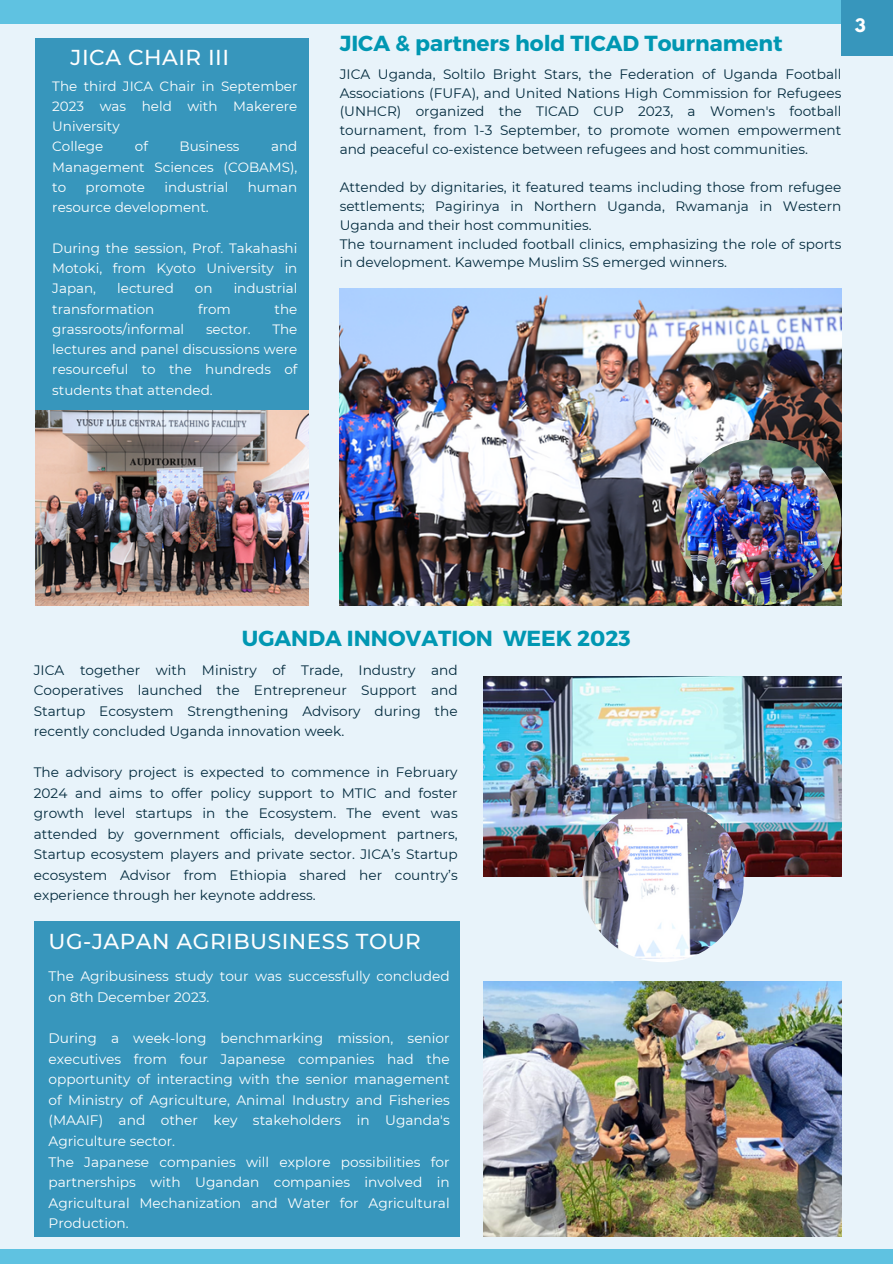
<style>
.page{position:relative;width:893px;height:1264px;background:#fff}
.page>*{position:absolute;margin:0;border:0;box-sizing:border-box;transform-origin:0 0}
.t1{font:700 21.75px "Montserrat";color:#0097b2}
.t2{font:500 21.6px "Montserrat";letter-spacing:.025em;color:#fefefe}
.t3{font:700 16.5px "League Spartan";color:#fff}
.t4{font:13.65px/20.5px "Montserrat";color:#022a3d;text-align:justify}
.t5{font:13.65px/20.5px "Montserrat";color:#fff;text-align:justify}
.t6{font:13.5px/20.2px "Montserrat";color:#fff;text-align:justify}
</style>
<div class="page">
<div style="left:0;top:0;width:892px;height:1263px;background:#e8f3fa"></div>
<div style="left:34px;top:920px;width:425px;height:316px;background:#3796bc"></div>
<div style="left:0;top:0;width:892px;height:23px;background:#5fc2e1"></div>
<div style="left:0;top:1249px;width:892px;height:14px;background:#5fc2e1"></div>
<div style="left:841px;top:0;width:51px;height:55px;background:#3796bc"></div>
<img style="left:339px;top:289px;width:502px;height:316px">
<img style="left:675px;top:439px;width:166px;height:166px;border-radius:50%">
<div style="left:35px;top:38px;width:273px;height:567px;background:#3796bc"></div>
<img style="left:35px;top:410px;width:274px;height:195px">
<img style="left:483px;top:676px;width:358px;height:200px">
<img style="left:582px;top:800px;width:161px;height:162px;border-radius:50%">
<img style="left:483px;top:981px;width:358px;height:255px">
<p class="t2" style="left:71px;top:44px;width:160px">JICA CHAIR III</p>
<h1 class="t6" style="left:52px;top:76px;width:247px">The third JICA Chair in September 2023 was held with Makerere University</h1>
<p class="t6" style="left:52px;top:136px;width:53px">College</p>
<p class="t6" style="left:135px;top:136px;width:15px">of</p>
<p class="t6" style="left:179px;top:136px;width:61px">Business</p>
<p class="t6" style="left:52px;top:136px;width:247px;text-indent:219px">and Management Sciences (COBAMS), to</p>
<p class="t6" style="left:86px;top:177px;width:61px">promote</p>
<p class="t6" style="left:164px;top:177px;width:65px">industrial</p>
<p class="t6" style="left:248px;top:177px;width:51px">human</p>
<p class="t6" style="left:52px;top:197px;width:158px">resource development.</p>
<p class="t6" style="left:52px;top:238px;width:247px">During the session, Prof. Takahashi Motoki, from Kyoto University in Japan,</p>
<p class="t6" style="left:117px;top:278px;width:58px">lectured</p>
<p class="t6" style="left:195px;top:278px;width:19px">on</p>
<p class="t6" style="left:234px;top:278px;width:65px">industrial</p>
<p class="t6" style="left:52px;top:298px;width:104px">transformation</p>
<p class="t6" style="left:198px;top:298px;width:34px">from</p>
<p class="t6" style="left:274px;top:298px;width:24px">the</p>
<p class="t6" style="left:52px;top:319px;width:133px">grassroots/informal</p>
<p class="t6" style="left:206px;top:319px;width:46px">sector.</p>
<p class="t6" style="left:52px;top:319px;width:247px;text-indent:220px">The lectures and panel discussions were resourceful to the hundreds of students that attended.</p>
<p class="t1" style="left:339px;top:29px;width:444px">JICA &amp; partners hold TICAD Tournament</p>
<p class="t4" style="left:339px;top:64px;width:503px;line-height:18.9px">JICA Uganda, Soltilo Bright Stars, the Federation of Uganda Football Associations (FUFA), and United Nations High Commission for Refugees (UNHCR) organized the TICAD CUP 2023, a Women's football tournament, from 1-3 September, to promote women empowerment and peaceful co-existence between refugees and host communities.</p>
<p class="t4" style="left:339px;top:177px;width:503px;line-height:18.9px">Attended by dignitaries, it featured teams including those from refugee settlements; Pagirinya in Northern Uganda, Rwamanja in Western Uganda and their host communities.</p>
<p class="t4" style="left:339px;top:234px;width:503px;line-height:18.9px">The tournament included football clinics, emphasizing the role of sports in development. Kawempe Muslim SS emerged winners.</p>
<p class="t3" style="left:854px;top:17px;width:12px">3</p>
<h1 class="t1" style="left:242px;top:624px;width:390px">UGANDA INNOVATION WEEK 2023</h1>
<p class="t4" style="left:34px;top:659px;width:425px">JICA together with Ministry of Trade, Industry and Cooperatives launched the Entrepreneur Support and Startup Ecosystem Strengthening Advisory during the recently concluded Uganda innovation week.</p>
<p class="t4" style="left:34px;top:762px;width:425px">The advisory project is expected to commence in February 2024 and aims to offer policy support to MTIC and foster growth level startups in the Ecosystem. The event was attended by government officials, development partners, Startup ecosystem players and private sector. JICA’s Startup ecosystem Advisor from Ethiopia shared her country’s experience through her keynote address.</p>
<p class="t2" style="left:49px;top:927px;width:374px">UG-JAPAN AGRIBUSINESS TOUR</p>
<p class="t5" style="left:49px;top:966px;width:402px">The Agribusiness study tour was successfully concluded on 8th December 2023.</p>
<p class="t5" style="left:49px;top:1027px;width:402px">During a week-long benchmarking mission, senior executives from four Japanese companies had the opportunity of interacting with the senior management of Ministry of Agriculture, Animal Industry and Fisheries (MAAIF) and other key stakeholders in Uganda's Agriculture sector.</p>
<p class="t5" style="left:49px;top:1151px;width:402px">The Japanese companies will explore possibilities for partnerships with Ugandan companies involved in Agricultural Mechanization and Water for Agricultural Production.</p>
</div>
